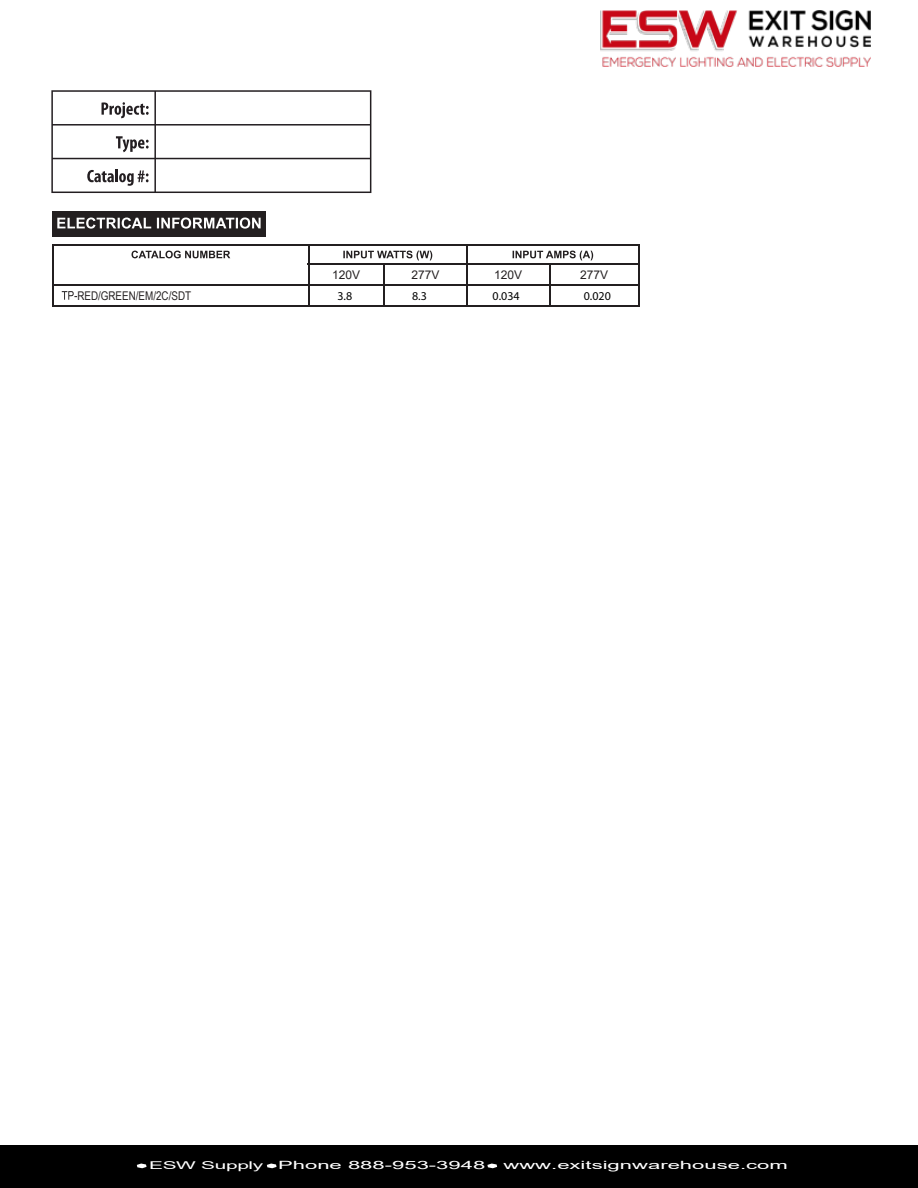
<style>
.page{position:relative;width:918px;height:1188px;background:#fff}
.page>*{position:absolute;margin:0;border:0;box-sizing:border-box;transform-origin:0 0}
.t1{font:12px "Arial Narrow";color:#231f20}
.t2{font:12px "Arial";color:#231f20}
.t3{font:12px "Myriad Pro";color:#000}
.t4{font:11.4px "Arial";color:#fff;scale:1.94 1}
.t5{font:10.8px "Arial";letter-spacing:-.015em;color:#fff;scale:1.94 1}
</style>
<div class="page">
<svg style="left:51px;top:90px;width:320px;height:103px"></svg>
<div style="left:52px;top:211px;width:214px;height:26px;background:#231f20"></div>
<svg style="left:57px;top:218px;width:204px;height:11px"></svg>
<hr style="left:52px;top:244px;width:257px;height:1px;background:#231f20">
<svg style="left:52px;top:245px;width:2px;height:19px"></svg>
<hr style="left:309px;top:244px;width:75px;height:1px;background:#231f20">
<hr style="left:384px;top:244px;width:166px;height:1px;background:#231f20">
<hr style="left:550px;top:244px;width:89px;height:1px;background:#231f20">
<hr style="left:52px;top:264px;width:2px;height:20px;background:#231f20">
<hr style="left:308px;top:263px;width:76px;height:2px;background:#231f20">
<hr style="left:384px;top:263px;width:83px;height:2px;background:#231f20">
<hr style="left:467px;top:263px;width:83px;height:2px;background:#231f20">
<hr style="left:550px;top:263px;width:89px;height:2px;background:#231f20">
<hr style="left:52px;top:284px;width:257px;height:2px;background:#231f20">
<svg style="left:52px;top:286px;width:2px;height:19px"></svg>
<hr style="left:309px;top:284px;width:75px;height:2px;background:#231f20">
<svg style="left:308px;top:245px;width:1px;height:60px"></svg>
<hr style="left:384px;top:284px;width:83px;height:2px;background:#231f20">
<hr style="left:467px;top:284px;width:83px;height:2px;background:#231f20">
<svg style="left:466px;top:245px;width:2px;height:60px"></svg>
<hr style="left:550px;top:284px;width:89px;height:2px;background:#231f20">
<svg style="left:638px;top:245px;width:1px;height:60px"></svg>
<hr style="left:52px;top:305px;width:587px;height:1px;background:#231f20">
<svg style="left:513px;top:251px;width:80px;height:54px"></svg>
<svg style="left:343px;top:251px;width:89px;height:54px"></svg>
<svg style="left:132px;top:251px;width:98px;height:7px"></svg>
<svg style="left:62px;top:291px;width:15px;height:9px"></svg>
<div style="left:0;top:1145px;width:918px;height:43px;background:#000"></div>
<svg style="left:267px;top:1164px;width:10px;height:4px"></svg>
<svg style="left:487px;top:1164px;width:10px;height:4px"></svg>
<svg style="left:137px;top:1164px;width:10px;height:4px"></svg>
<img style="left:600px;top:11px;width:270px;height:55px">
<p class="t2" style="left:332px;top:266px;width:30px">120V</p>
<p class="t2" style="left:411px;top:266px;width:30px">277V</p>
<p class="t2" style="left:494px;top:266px;width:30px">120V</p>
<p class="t2" style="left:580px;top:266px;width:30px">277V</p>
<p class="t1" style="left:77px;top:287px;width:115px">RED/GREEN/EM/2C/SDT</p>
<p class="t3" style="left:337px;top:288px;width:16px">3.8</p>
<p class="t3" style="left:412px;top:288px;width:16px">8.3</p>
<p class="t3" style="left:493px;top:288px;width:29px">0.034</p>
<p class="t3" style="left:584px;top:288px;width:29px">0.020</p>
<p class="t5" style="left:149px;top:1158px;width:60px">ESW Supply</p>
<p class="t4" style="left:278px;top:1157px;width:108px">Phone 888-953-3948</p>
<p class="t4" style="left:503px;top:1157px;width:148px">www.exitsignwarehouse.com</p>
</div>
